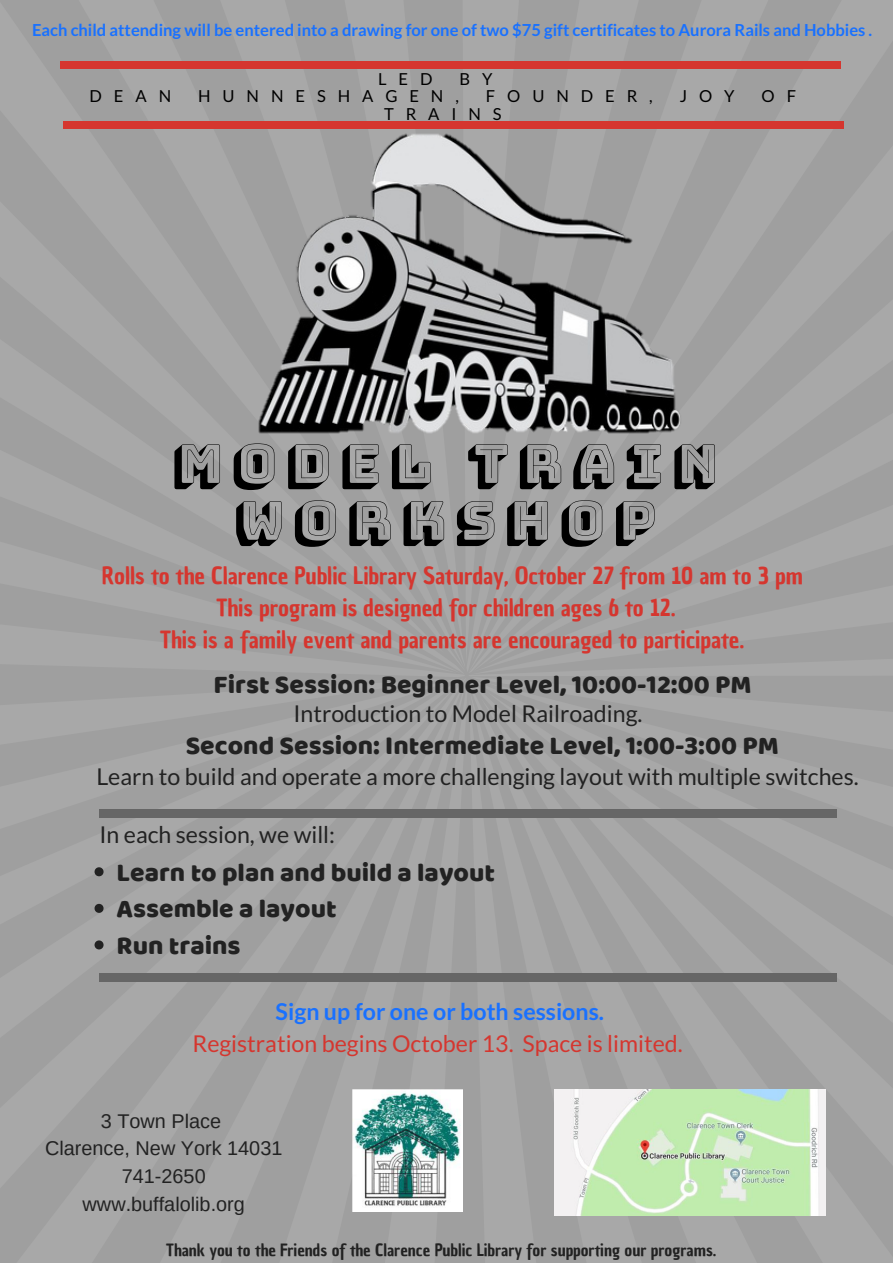
<style>
.page{position:relative;width:893px;height:1263px;background:#a1a1a1}
.page>*{position:absolute;margin:0;border:0;box-sizing:border-box;transform-origin:0 0}
.t1{font:52.95px/56.8px "Bungee Shade";letter-spacing:.18em;color:#000;text-align:center}
.t2{font:26.47px/36.6px "Baloo Thambi";color:#222}
.t3{font:23.17px/32.1px "Chau Philomene One";color:#d5362f;text-align:center}
.t4{font:23.17px "Lato";color:#222}
.t5{font:23.17px "Lato";color:#d5362f}
.t6{font:700 23.17px "Lato";color:#1971ff}
.t7{font:19.88px/27.6px "Arimo";color:#222;text-align:center}
.t8{font:700 16.58px "Lato";color:#1971ff}
.t9{font:16.58px "Chau Philomene One";color:#222}
.t10{font:16.58px "Lato";letter-spacing:.72em;color:#000}
</style>
<div class="page">
<div style="left:60px;top:61px;width:780px;height:7px;background:#d5362f"></div>
<img style="left:195px;top:129px;width:641px;height:321px">
<img style="left:353px;top:1089px;width:110px;height:123px">
<div style="left:63px;top:121px;width:780px;height:7px;background:#d5362f"></div>
<img style="left:554px;top:1089px;width:272px;height:127px">
<svg style="left:95px;top:867px;width:9px;height:9px"></svg>
<svg style="left:95px;top:904px;width:9px;height:9px"></svg>
<svg style="left:95px;top:940px;width:9px;height:9px"></svg>
<div style="left:99px;top:810px;width:49px;height:8px;background:#666"></div>
<div style="left:788px;top:810px;width:49px;height:8px;background:#666"></div>
<div style="left:146px;top:810px;width:337px;height:8px;background:#666"></div>
<div style="left:482px;top:810px;width:308px;height:8px;background:#666"></div>
<div style="left:99px;top:973px;width:49px;height:9px;background:#666"></div>
<div style="left:788px;top:973px;width:49px;height:9px;background:#666"></div>
<div style="left:146px;top:973px;width:337px;height:9px;background:#666"></div>
<div style="left:482px;top:973px;width:308px;height:9px;background:#666"></div>
<p class="t8" style="left:32px;top:20px;width:842px">Each child attending will be entered into a drawing for one of two $75 gift certificates to Aurora Rails and Hobbies .</p>
<p class="t10" style="left:378px;top:68px;width:56px">LED</p>
<p class="t10" style="left:459px;top:68px;width:35px">B Y</p>
<p class="t10" style="left:90px;top:86px;width:83px">DEAN</p>
<p class="t10" style="left:198px;top:86px;width:262px">HUNNESHAGEN,</p>
<p class="t10" style="left:486px;top:86px;width:168px">FOUNDER,</p>
<p class="t10" style="left:680px;top:86px;width:56px">JOY</p>
<p class="t10" style="left:762px;top:86px;width:36px">O F</p>
<p class="t10" style="left:384px;top:103px;width:119px">TRAINS</p>
<h1 class="t1" style="left:172px;top:435px;width:547px">MODEL TRAIN<br>WORKSHOP</h1>
<p class="t3" style="left:102px;top:559px;width:703px">Rolls to the Clarence Public Library Saturday, October 27 from 10 am to 3 pm<br>This program is designed for children ages 6 to 12.<br>This is a family event and parents are encouraged to participate.</p>
<p class="t2" style="left:214px;top:667px;width:539px">First Session: Beginner Level, 10:00-12:00 PM</p>
<p class="t4" style="left:293px;top:699px;width:351px">Introduction to Model Railroading.</p>
<p class="t2" style="left:186px;top:728px;width:595px">Second Session: Intermediate Level, 1:00-3:00 PM</p>
<p class="t4" style="left:96px;top:762px;width:764px">Learn to build and operate a more challenging layout with multiple switches.</p>
<p class="t4" style="left:99px;top:820px;width:237px">In each session, we will:</p>
<p class="t2" style="left:117px;top:855px;width:380px">Learn to plan and build a layout<br>Assemble a layout<br>Run trains</p>
<p class="t6" style="left:276px;top:997px;width:330px">Sign up for one or both sessions.</p>
<p class="t5" style="left:192px;top:1029px;width:492px">Registration begins October 13. Space is limited.</p>
<p class="t7" style="left:45px;top:1107px;width:239px">3 Town Place<br>Clarence, New York 14031<br>741-2650 www.buffalolib.org</p>
<p class="t9" style="left:166px;top:1239px;width:552px">Thank you to the Friends of the Clarence Public Library for supporting our programs.</p>
</div>
